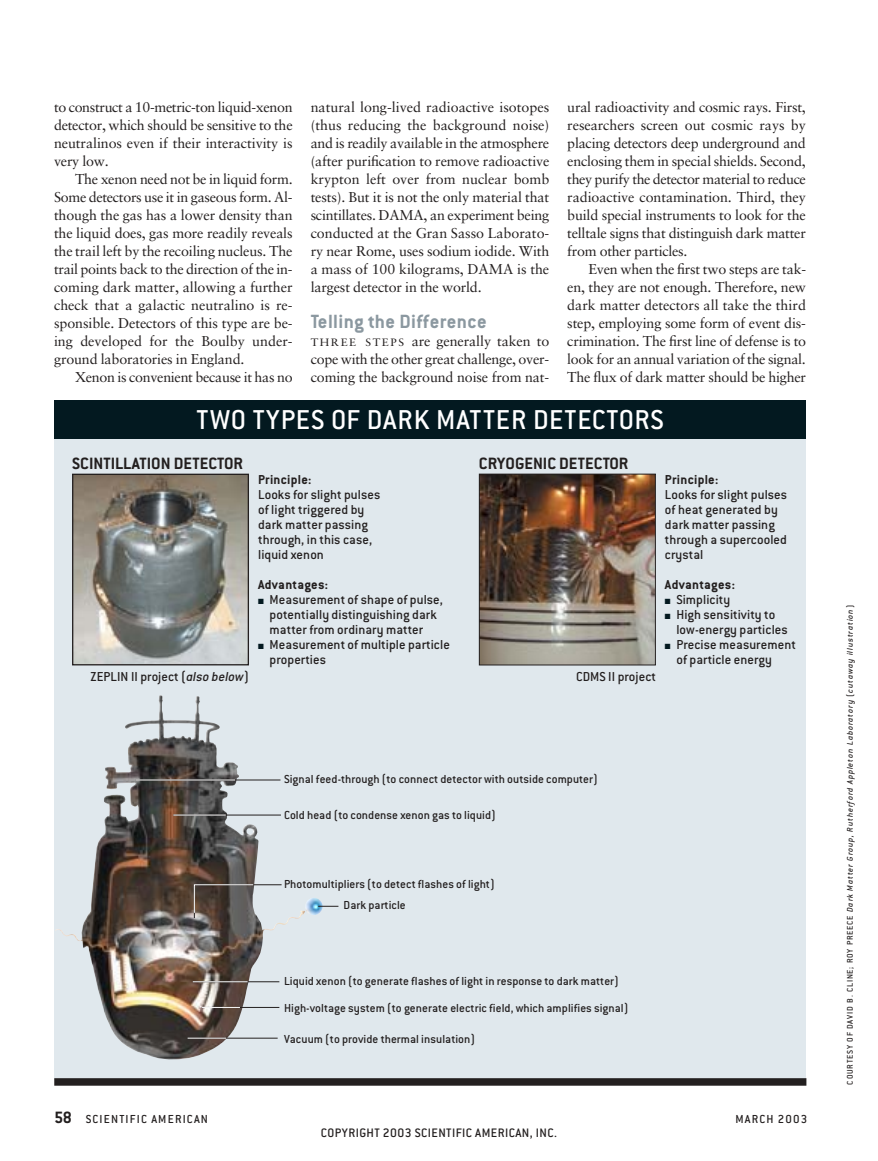
<style>
.page{position:relative;width:878px;height:1161px;background:#fff}
.page>*{position:absolute;margin:0;border:0;box-sizing:border-box;transform-origin:0 0}
.t1{font:500 30px "Conduit ITC";letter-spacing:.03em;color:#fff}
.t2{font:700 21px "Conduit ITC";letter-spacing:.02em;color:#8b98a0}
.t3{font:700 18px "Conduit ITC";letter-spacing:.005em;color:#231f1f}
.t4{font:14.25px/18px "Sabon";letter-spacing:-.01em;color:#231f1f;text-align:justify}
.t5{font:500 14.25px/15px "Conduit ITC";letter-spacing:.005em;color:#231f1f}
.t6{font:700 14.25px "Conduit ITC";letter-spacing:.02em;color:#231f1f}
.t7{font:500 13.5px "Conduit ITC";letter-spacing:.03em;color:#231f1f}
.t8{font:500 12.75px "Conduit ITC";letter-spacing:.005em;color:#231f1f}
.t9{font:500 12.75px "Conduit ITC";letter-spacing:.09em;color:#231f1f}
.t10{font:italic 500 9px "Conduit ITC";letter-spacing:.09em;color:#231f1f}
.s1{font-family:"Sabon Roman SC";font-size:10.65px}
.s2{color:#031920}
.s3{font-style:italic}
.s4{font-weight:700;font-size:18px}
.s5{font-style:normal}
</style>
<div class="page">
<div style="left:54px;top:406px;width:752px;height:674px;background:#e0e8ed"></div>
<img style="left:55px;top:695px;width:250px;height:364px">
<img style="left:481px;top:476px;width:172px;height:187px">
<div style="left:479px;top:474px;width:176px;height:191px;border:1px solid #231f1f"></div>
<img style="left:74px;top:476px;width:173px;height:187px">
<div style="left:72px;top:474px;width:177px;height:191px;border:1px solid #231f1f"></div>
<div style="left:54px;top:1078px;width:752px;height:8px;background:#231f1f"></div>
<div style="left:54px;top:400px;width:752px;height:39px;background:#031920"></div>
<svg style="left:194px;top:884px;width:88px;height:35px"></svg>
<hr style="left:173px;top:815px;width:108px;height:1px;background:#231f1f">
<hr style="left:173px;top:815px;width:53px;height:1px;background:#fff">
<hr style="left:136px;top:780px;width:144px;height:1px;background:#231f1f">
<hr style="left:136px;top:780px;width:99px;height:1px;background:#fff">
<hr style="left:188px;top:1038px;width:90px;height:1px;background:#231f1f">
<hr style="left:188px;top:1038px;width:38px;height:1px;background:#fff">
<hr style="left:202px;top:1007px;width:77px;height:1px;background:#231f1f">
<hr style="left:202px;top:1007px;width:38px;height:1px;background:#fff">
<hr style="left:193px;top:981px;width:86px;height:1px;background:#231f1f">
<hr style="left:193px;top:981px;width:55px;height:1px;background:#fff">
<svg style="left:318px;top:906px;width:20px;height:1px"></svg>
<p class="t4" style="left:54px;top:99px;width:240px">to construct a 10-metric-ton liquid-xenon detector, which should be sensitive to the neutralinos even if their interactivity is very low.</p>
<p class="t4" style="left:54px;top:171px;width:240px;text-indent:21px">The xenon need not be in liquid form.<br>Some detectors use it in gaseous form. Al&shy;though the gas has a lower density than the liquid does, gas more readily reveals the trail left by the recoiling nucleus. The trail points back to the direction of the in&shy;coming dark matter, allowing a further check that a galactic neutralino is re&shy;sponsible. Detectors of this type are be&shy;ing developed for the Boulby under&shy;ground laboratories in England.</p>
<p class="t4" style="left:75px;top:369px;width:219px">Xenon is convenient because it has no</p>
<p class="t4" style="left:310px;top:99px;width:240px">natural long-lived radioactive isotopes (thus reducing the background noise) and is readily available in the atmosphere (after purification to remove radioactive krypton left over from nuclear bomb tests). But it is not the only material that scintillates. DAMA, an experiment being conducted at the Gran Sasso Laborato&shy;ry near Rome, uses sodium iodide. With a mass of 100 kilograms, DAMA is the largest detector in the world.</p>
<h2 class="t2" style="left:310px;top:314px;width:178px">Telling the Difference</h2>
<p class="t4" style="left:310px;top:333px;width:240px"><span class="s1">THREE STEPS</span> are generally taken to cope with the other great challenge, over&shy;coming the background noise from nat-</p>
<p class="t4" style="left:567px;top:99px;width:240px">ural radioactivity and cosmic rays. First, researchers screen out cosmic rays by placing detectors deep underground and enclosing them in special shields. Second, they purify the detector material to reduce radioactive contamination. Third, they build special instruments to look for the telltale signs that distinguish dark matter from other particles.</p>
<p class="t4" style="left:567px;top:261px;width:240px;text-indent:21px">Even when the first two steps are tak&shy;en, they are not enough. Therefore, new dark matter detectors all take the third step, employing some form of event dis&shy;crimination. The first line of defense is to look for an annual variation of the signal.<br>The flux of dark matter should be higher</p>
<h1 class="t1" style="left:196px;top:409px;width:469px">TWO TYPES OF DARK MATTER DETECTORS</h1>
<p class="t3" style="left:72px;top:457px;width:172px">SCINTILLATION DETECTOR</p>
<p class="t6" style="left:258px;top:475px;width:55px">Principle:</p>
<p class="t5" style="left:258px;top:489px;width:124px">Looks for slight pulses of light triggered by dark matter passing through, in this case, liquid xenon</p>
<p class="t6" style="left:258px;top:580px;width:72px">Advantages:</p>
<p class="t5" style="left:258px;top:594px;width:186px;text-align:center"><span class="s2">■</span> Measurement of shape of pulse, potentially distinguishing dark matter from ordinary matter</p>
<p class="t5" style="left:269px;top:639px;width:182px;text-indent:-11px"><span class="s2">■</span> Measurement of multiple particle properties</p>
<p class="t3" style="left:479px;top:457px;width:151px">CRYOGENIC DETECTOR</p>
<p class="t5" style="left:90px;top:670px;width:160px">ZEPLIN II project (<span class="s3">also below</span>)</p>
<p class="t5" style="left:576px;top:670px;width:82px">CDMS II project</p>
<p class="t6" style="left:665px;top:475px;width:55px">Principle:</p>
<p class="t5" style="left:665px;top:489px;width:124px">Looks for slight pulses of heat generated by dark matter passing through a supercooled crystal</p>
<p class="t6" style="left:665px;top:580px;width:72px">Advantages:</p>
<p class="t5" style="left:665px;top:594px;width:67px"><span class="s2">■</span> Simplicity</p>
<p class="t5" style="left:676px;top:609px;width:113px;text-indent:-11px"><span class="s2">■</span> High sensitivity to low-energy particles</p>
<p class="t5" style="left:676px;top:639px;width:121px;text-indent:-11px"><span class="s2">■</span> Precise measurement of particle energy</p>
<p class="t8" style="left:284px;top:775px;width:315px">Signal feed-through (to connect detector with outside computer)</p>
<p class="t8" style="left:284px;top:811px;width:213px">Cold head (to condense xenon gas to liquid)</p>
<p class="t8" style="left:284px;top:880px;width:212px">Photomultipliers (to detect flashes of light)</p>
<p class="t8" style="left:343px;top:901px;width:64px">Dark particle</p>
<p class="t8" style="left:284px;top:977px;width:336px">Liquid xenon (to generate flashes of light in response to dark matter)</p>
<p class="t8" style="left:284px;top:1004px;width:346px">High-voltage system (to generate electric field, which amplifies signal)</p>
<p class="t8" style="left:284px;top:1035px;width:192px">Vacuum (to provide thermal insulation)</p>
<p class="t9" style="left:54px;top:1114px;width:155px"><span class="s4">58</span> SCIENTIFIC AMERICAN</p>
<p class="t9" style="left:735px;top:1114px;width:74px">MARCH 2003</p>
<p class="t7" style="left:321px;top:1128px;width:237px">COPYRIGHT 2003 SCIENTIFIC AMERICAN, INC.</p>
<p class="t10" style="left:847px;top:1084px;width:481px;rotate:-90deg"><span class="s5">COURTESY OF DAVID B. CLINE; ROY PREECE</span> Dark Matter Group, Rutherford Appleton Laboratory <span class="s5">(</span>cutaway illustration<span class="s5">)</span></p>
</div>
